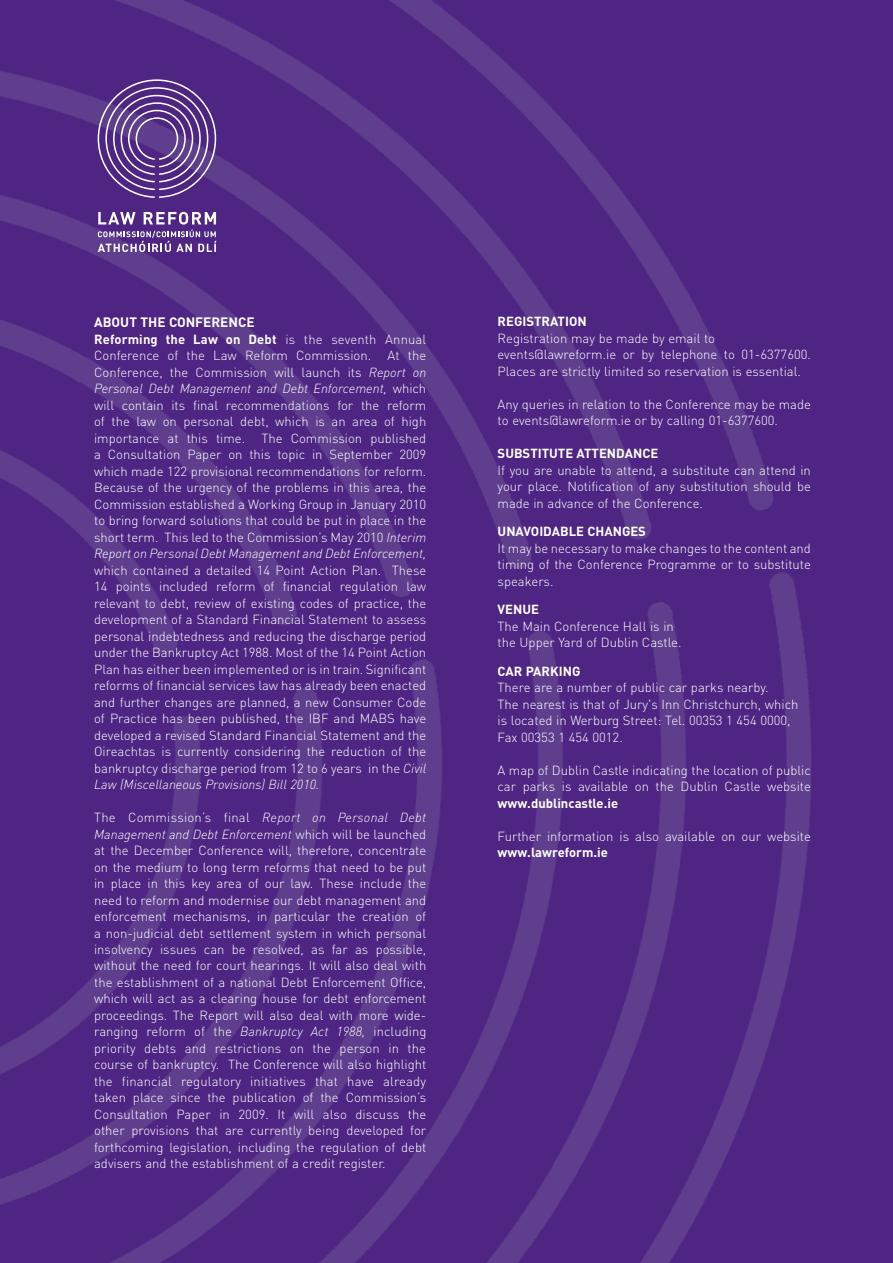
<style>
.page{position:relative;width:893px;height:1263px;background:#fff}
.page>*{position:absolute;margin:0;border:0;box-sizing:border-box;transform-origin:0 0}
.t1{font:700 13.5px "DIN";color:#fff}
.t2{font:300 13.05px/16.5px "DINCE";color:#fff;text-align:justify}
.t3{font:700 13.05px "DIN";color:#fff}
.s1{font-family:"DINCE";font-weight:300}
.s2{font-style:italic}
</style>
<div class="page">
<img style="left:0;top:0;width:893px;height:1263px">
<svg style="left:98px;top:79px;width:118px;height:119px;background:#6d4c97"></svg>
<svg style="left:98px;top:212px;width:119px;height:40px"></svg>
<p class="t1" style="left:94px;top:313px;width:162px">ABOUT THE CONFERENCE</p>
<p class="t3" style="left:94px;top:330px;width:334px">REFORMING THE LAW ON DEBT <span class="s1">is the seventh Annual</span></p>
<p class="t2" style="left:94px;top:347px;width:278px">Conference of the Law Reform Commission.</p>
<p class="t2" style="left:94px;top:347px;width:334px;text-indent:293px">At the Conference, the Commission will launch its <span class="s2">Report on Personal Debt Management and Debt Enforcement,</span> which will contain its final recommendations for the reform of the law on personal debt, which is an area of high importance at this time. The Commission published a Consultation Paper on this topic in September 2009 which made 122 provisional recommendations for reform.<br>Because of the urgency of the problems in this area, the Commission established a Working Group in January 2010 to bring forward solutions that could be put in place in the short term. This led to the Commission’s May 2010 <span class="s2">Interim Report on Personal Debt Management and Debt Enforcement,</span></p>
<p class="t2" style="left:94px;top:561px;width:334px">which contained a detailed 14 Point Action Plan. These 14 points included reform of financial regulation law relevant to debt, review of existing codes of practice, the development of a Standard Financial Statement to assess personal indebtedness and reducing the discharge period under the Bankruptcy Act 1988. Most of the 14 Point Action Plan has either been implemented or is in train. Significant reforms of financial services law has already been enacted and further changes are planned, a new Consumer Code of Practice has been published, the IBF</p>
<p class="t2" style="left:94px;top:709px;width:334px;text-indent:239px">and MABS have developed a revised Standard Financial Statement and the Oireachtas is currently considering the reduction of the bankruptcy discharge period from 12 to 6 years in the <span class="s2">Civil Law (Miscellaneous Provisions) Bill 2010.</span></p>
<p class="t2" style="left:94px;top:808px;width:334px">The Commission’s final <span class="s2">Report on Personal Debt Management and Debt Enforcement</span> which will be launched at the December Conference will, therefore, concentrate on the medium to long term reforms that need to be put in place in this key area of our law. These include the need to reform and modernise our debt management and enforcement mechanisms, in particular the creation of a non-judicial debt settlement system in which personal insolvency issues can be resolved, as far as possible, without the need for court hearings. It will also deal with the establishment of a national Debt Enforcement Office, which will act as a clearing house for debt enforcement proceedings. The Report will also deal with more wide&shy;ranging reform of the <span class="s2">Bankruptcy Act 1988,</span> including priority debts and restrictions on the person in the course of bankruptcy. The Conference will also highlight the financial regulatory initiatives that have already taken place since the publication of the Commission’s Consultation Paper in 2009. It will also discuss the other provisions that are currently being developed for forthcoming legislation, including the regulation of debt advisers and the establishment of a credit register.</p>
<p class="t3" style="left:498px;top:313px;width:91px">REGISTRATION</p>
<p class="t2" style="left:498px;top:329px;width:315px;text-align:left">Registration may be made by email to events@lawreform.ie or by telephone to 01-6377600.<br>Places are strictly limited so reservation is essential.</p>
<p class="t2" style="left:498px;top:395px;width:315px">Any queries in relation to the Conference may be made to events@lawreform.ie or by calling 01-6377600.</p>
<p class="t3" style="left:498px;top:445px;width:162px">SUBSTITUTE ATTENDANCE</p>
<p class="t2" style="left:498px;top:461px;width:315px">If you are unable to attend, a substitute can attend in your place. N otification of any substitution should be made in advance of the Conference.</p>
<p class="t3" style="left:498px;top:523px;width:10px">UNA</p>
<p class="t3" style="left:523px;top:523px;width:16px">VOIDAB</p>
<p class="t3" style="left:569px;top:523px;width:28px">LE CHANGES</p>
<p class="t2" style="left:498px;top:539px;width:315px">It may be necessary to make changes to the content and timing of the Conference Programme or to substitute speakers.</p>
<p class="t3" style="left:498px;top:601px;width:43px">VENUE</p>
<p class="t2" style="left:498px;top:617px;width:185px">The Main Conference Hall is in the U pper Yard of Dublin Castle.</p>
<p class="t3" style="left:498px;top:662px;width:84px">CAR PARKING</p>
<p class="t2" style="left:498px;top:679px;width:302px;text-align:left">There are a number of public car parks nearby.<br>The nearest is that of Jury's I nn Christchurch, which is located in Werburg Street: Tel. 00353 1 454 0000, Fax 00353 1 454 0012.</p>
<p class="t2" style="left:498px;top:761px;width:315px">A map of Dublin Castle indicating the location of public car parks is available on the Dublin Castle website</p>
<p class="t3" style="left:498px;top:794px;width:122px">WWW.DUBLINCASTLE.IE</p>
<p class="t2" style="left:498px;top:827px;width:315px">Further information is also available on our website</p>
<p class="t3" style="left:498px;top:844px;width:112px">WWW.LAWREFORM.IE</p>
</div>
